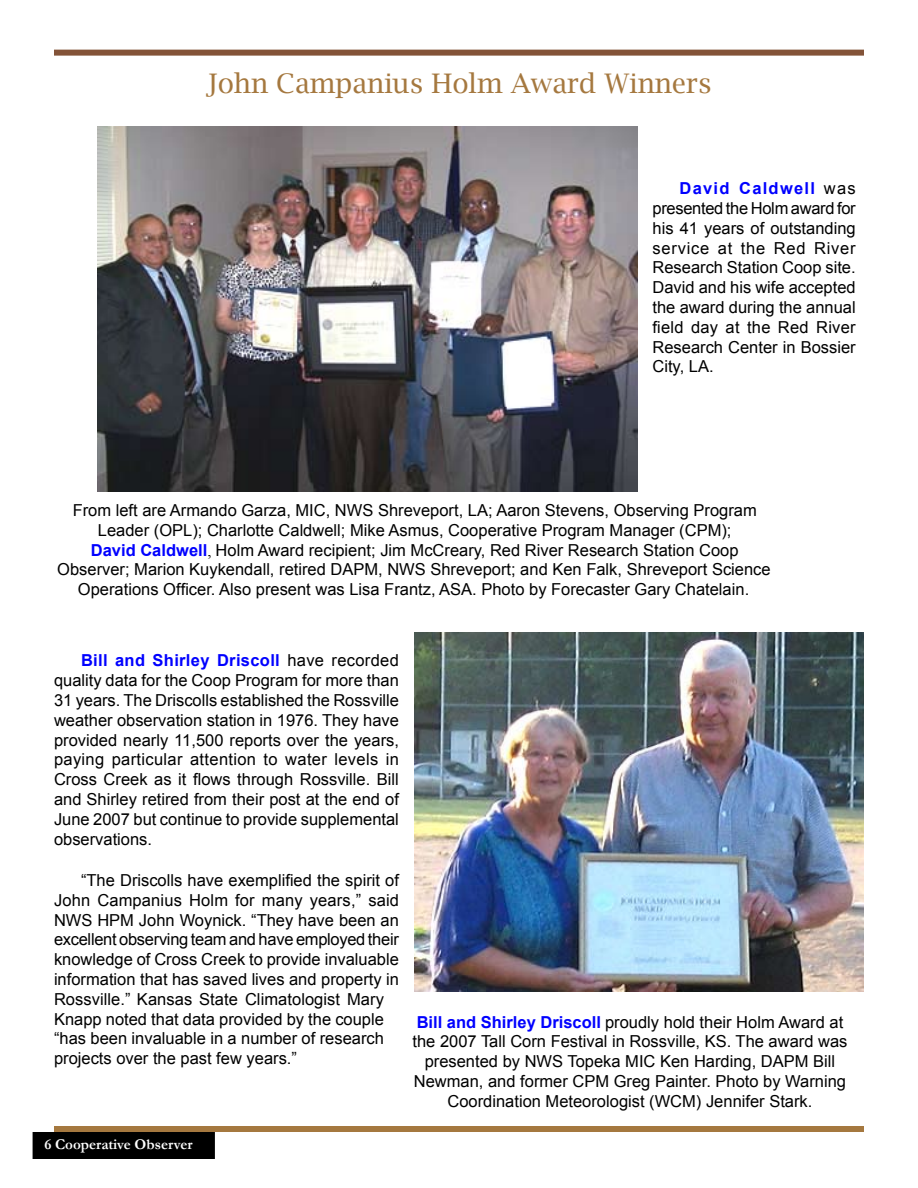
<style>
.page{position:relative;width:918px;height:1188px;background:#fff}
.page>*{position:absolute;margin:0;border:0;box-sizing:border-box;transform-origin:0 0}
.t1{font:27px "Lucida Bright";color:#a5783f}
.t2{font:16.5px/19.8px "Arial";color:#000;text-align:justify}
.t3{font:700 15px "Garamond";color:#fff}
.s1{font-weight:700;color:#00f}
.s2{font-family:"Times New Roman"}
</style>
<div class="page">
<div style="left:33px;top:1133px;width:181px;height:25px;background:#000"></div>
<div style="left:33px;top:1132px;width:182px;height:27px;border:2px solid #000"></div>
<div style="left:54px;top:1126px;width:810px;height:6px;background:#a5783f"></div>
<div style="left:54px;top:50px;width:810px;height:6px;background:#835338"></div>
<img style="left:98px;top:126px;width:540px;height:366px">
<img style="left:414px;top:633px;width:450px;height:358px">
<h1 class="t1" style="left:206px;top:68px;width:507px">John Campanius Holm Award Winners</h1>
<p class="t2" style="left:653px;top:179px;width:205px;text-indent:27px"><span class="s1">David Caldwell</span> was presented the Holm award for his 41 years of outstanding service at the Red River Research Station Coop site.<br>David and his wife accepted the award during the annual field day at the Red River Research Center in Bossier City, LA.</p>
<p class="t2" style="left:57px;top:500px;width:715px;text-align:center">From left are Armando Garza, MIC, NWS Shreveport, LA; Aaron Stevens, Observing Program Leader (OPL); Charlotte Caldwell; Mike Asmus, Cooperative Program Manager (CPM);<br><span class="s1">David Caldwell</span><span class="s2">,</span> Holm Award recipient; Jim McCreary, Red River Research Station Coop Observer; Marion Kuykendall, retired DAPM, NWS Shreveport; and Ken Falk, Shreveport Science Operations Officer. Also present was Lisa Frantz, ASA. Photo by Forecaster Gary Chatelain.</p>
<p class="t2" style="left:54px;top:651px;width:347px;text-indent:27px"><span class="s1">Bill and Shirley Driscoll</span> have recorded quality data for the Coop Program for more than 31 years. The Driscolls established the Rossville weather observation station in 1976. They have provided nearly 11,500 reports over the years, paying particular attention to water levels in Cross Creek as it flows through Rossville. Bill and Shirley retired from their post at the end of June 2007 but continue to provide supplemental observations.</p>
<p class="t2" style="left:54px;top:871px;width:347px;text-align:left;text-indent:27px">“The Driscolls have exemplified the spirit of John Campanius Holm for many years,” said NWS HPM John Woynick. “They have been an excellent observing team and have employed their knowledge of Cross Creek to provide invaluable information that has saved lives and property in Rossville.” Kansas State Climatologist Mary Knapp noted that data provided by the couple “has been invaluable in a number of research projects over the past few years.”</p>
<p class="t3" style="left:55px;top:1134px;width:139px">Cooperative Observer</p>
<p class="t2" style="left:412px;top:1012px;width:436px;text-align:center"><span class="s1">Bill and Shirley Driscoll</span> proudly hold their Holm Award at the 2007 Tall Corn Festival in Rossville, KS. The award was presented by NWS Topeka MIC Ken Harding, DAPM Bill Newman, and former CPM Greg Painter. Photo by Warning Coordination Meteorologist (WCM) Jennifer Stark.</p>
</div>
